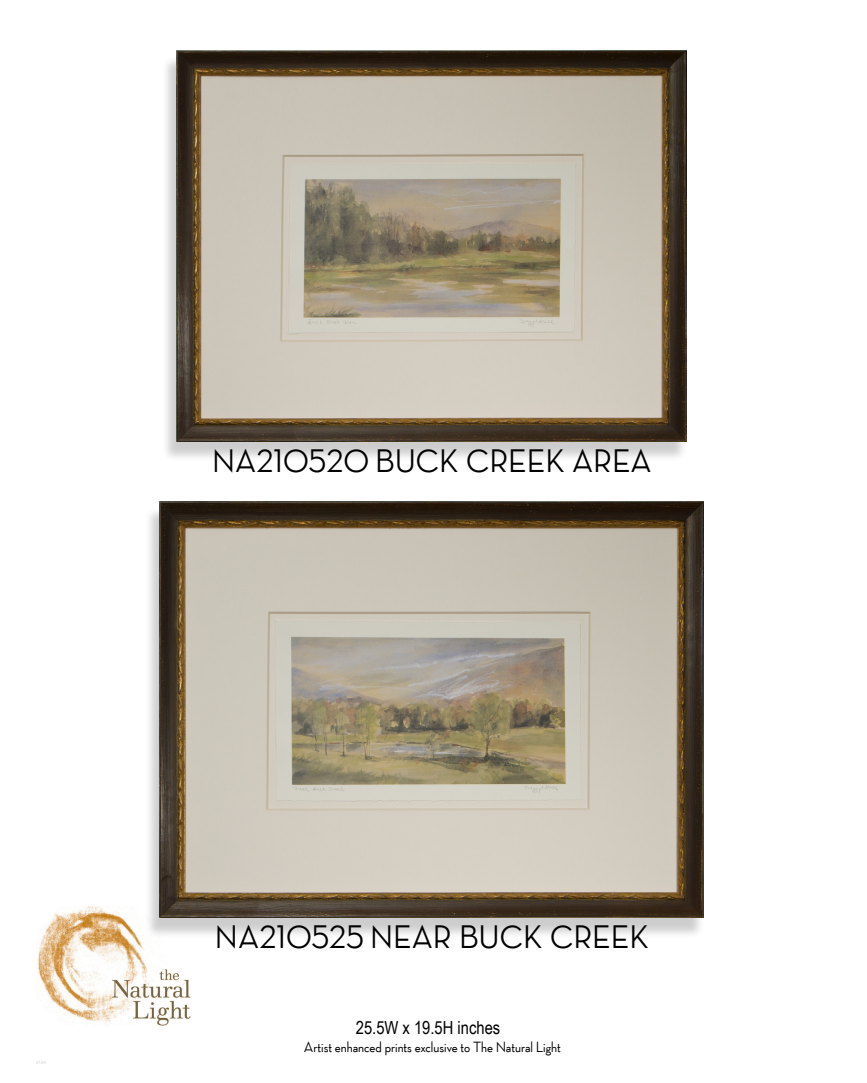
<style>
.page{position:relative;width:867px;height:1083px;background:#fff}
.page>*{position:absolute;margin:0;border:0;box-sizing:border-box;transform-origin:0 0}
.t1{font:500 33px "Neutraface Display TT";color:#000}
.t2{font:18px "Arial Narrow";color:#000}
.t3{font:500 15px "Neutraface Display TT";color:#000}
.t4{font:4.5px "Arial";color:#d5d7d8}
</style>
<div class="page">
<div style="left:144px;top:506px;width:560px;height:432px;background:#000;opacity:.2"></div>
<img style="left:160px;top:501px;width:543px;height:416px">
<div style="left:161px;top:55px;width:526px;height:407px;background:#000;opacity:.2"></div>
<img style="left:177px;top:51px;width:509px;height:390px">
<img style="left:36px;top:906px;width:158px;height:119px">
<h1 class="t1" style="left:212px;top:442px;width:441px">NA210520 BUCK CREEK AREA</h1>
<p class="t4" style="left:36px;top:1059px;width:12px">216A</p>
<h1 class="t1" style="left:215px;top:918px;width:435px">NA210525 NEAR BUCK CREEK</h1>
<p class="t2" style="left:355px;top:1014px;width:146px">25.5W x 19.5H inches</p>
<p class="t3" style="left:304px;top:1038px;width:258px">Artist enhanced prints exclusive to The Natural Light</p>
</div>
